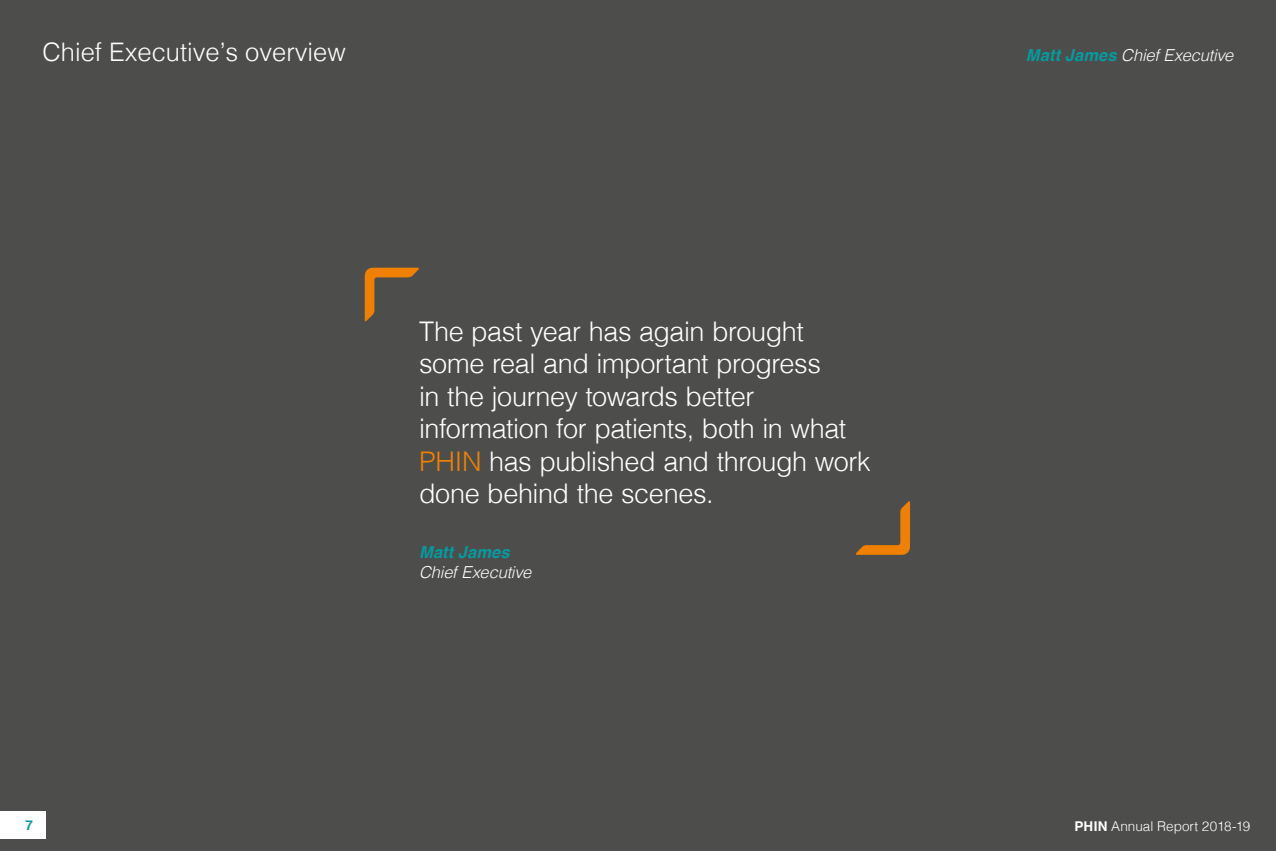
<style>
.page{position:relative;width:1276px;height:851px;background:#fff}
.page>*{position:absolute;margin:0;border:0;box-sizing:border-box;transform-origin:0 0}
.B{font:300 27px/32.4px "Helvetica";letter-spacing:-.015em;color:#fff}
.t1{font:300 25.5px "Helvetica";color:#fff}
.B-2{font:italic 300 16.5px/19.8px "Helvetica";letter-spacing:-.01em;color:#fff}
.t2{font:300 13.5px "Helvetica";color:#fff}
.t3{font:700 13.5px "Helvetica";color:#059b9f}
.s1{font-weight:700;color:#059b9f}
.s2{color:#f08100}
.s3{font-weight:700}
</style>
<div class="page">
<div style="left:0;top:0;width:1276px;height:850px;background:#4d4d4c"></div>
<svg style="left:365px;top:267px;width:55px;height:55px;background:#7b5b36"></svg>
<svg style="left:854px;top:500px;width:56px;height:54px;background:#795b37"></svg>
<div style="left:0;top:811px;width:46px;height:27px;background:#fff"></div>
<p class="t1" style="left:43px;top:30px;width:305px">Chief Executive’s overview</p>
<p class="B-2" style="left:1026px;top:44px;width:209px"><span class="s1">Matt James</span> Chief Executive</p>
<p class="B" style="left:419px;top:313px;width:453px">The past year has again brought some real and important progress<br>in the journey towards better information for patients, both in what<br><span class="s2">PHIN</span> has published and through work done behind the scenes.</p>
<p class="B-2" style="left:419px;top:541px;width:114px"><span class="s1">Matt James<br></span>Chief Executive</p>
<p class="t3" style="left:26px;top:814px;width:9px">7</p>
<p class="t2" style="left:1074px;top:814px;width:177px"><span class="s3">PHIN</span> Annual Report 2018-19</p>
</div>
